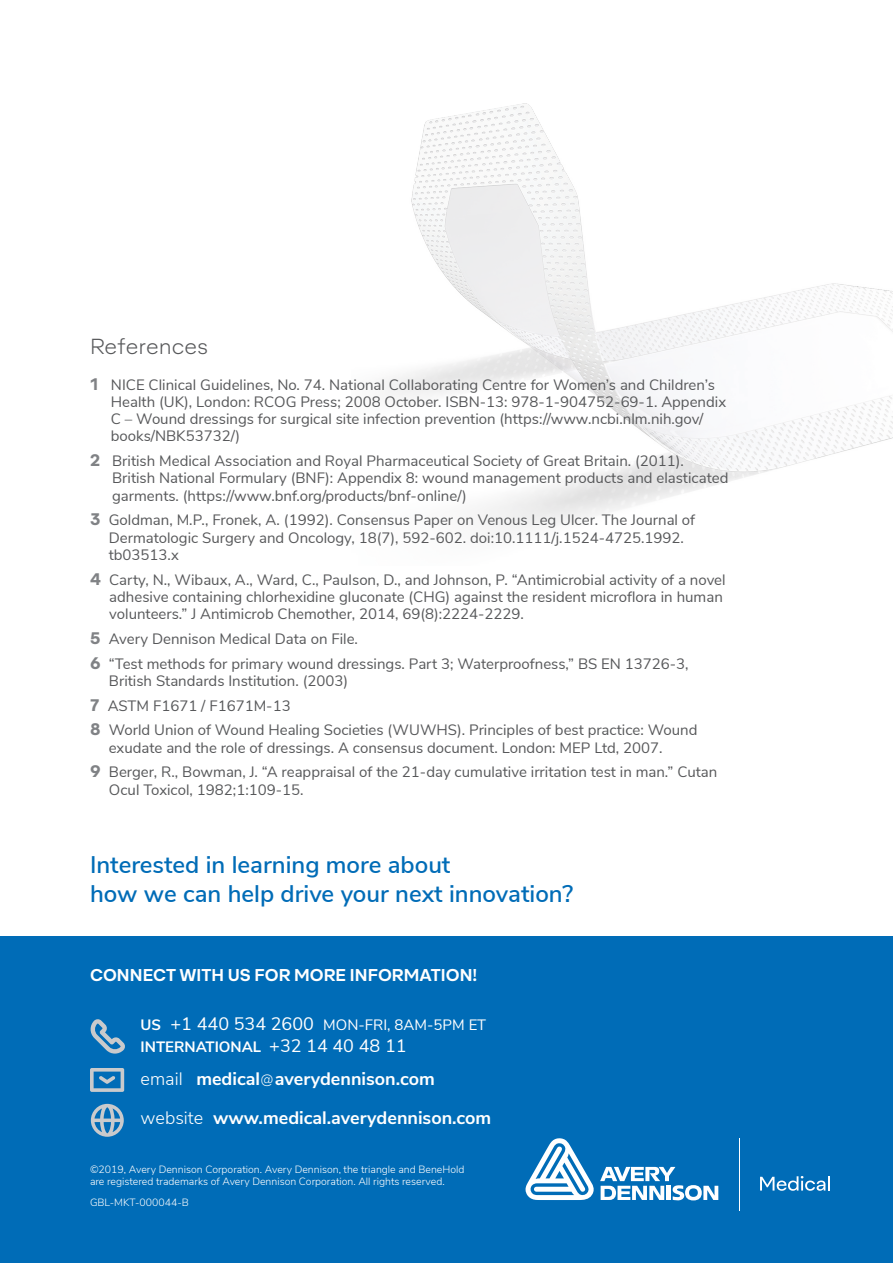
<style>
.page{position:relative;width:893px;height:1263px;background:#fff}
.page>*{position:absolute;margin:0;border:0;box-sizing:border-box;transform-origin:0 0}
.t1{font:600 24px/28.5px "Nunito Sans";color:#006cb7}
.t2{font:300 21px "Aktifo A";color:#57585a}
.t3{font:700 18px "Nunito Sans";color:#fff}
.t4{font:600 16.5px "Aktifo A";color:#fff}
.t5{font:15px/17.2px "Nunito Sans";color:#57585a}
.t6{font:15px "Nunito Sans";color:#fff}
.t7{font:700 15px "Nunito Sans";color:#fff}
.t8{font:300 10.5px/12px "Nunito Sans";color:#fff}
.s1{font-family:"Aktifo A";font-weight:700;font-size:16.5px;color:#808285}
.s2{font-weight:700}
.s3{font-size:18px}
.s4{font-weight:400;font-size:18px}
.s5{font-weight:300}
.s6{font-weight:300;font-size:13.5px}
</style>
<div class="page">
<img style="left:384px;top:103px;width:509px;height:428px">
<div style="left:0;top:936px;width:893px;height:327px;background:#006cb7"></div>
<hr style="left:739px;top:1138px;width:1px;height:73px;background:#fff">
<svg style="left:526px;top:1138px;width:68px;height:62px"></svg>
<svg style="left:600px;top:1167px;width:118px;height:33px"></svg>
<svg style="left:760px;top:1176px;width:70px;height:15px"></svg>
<svg style="left:90px;top:1019px;width:35px;height:34px"></svg>
<svg style="left:91px;top:1104px;width:33px;height:33px"></svg>
<svg style="left:90px;top:1068px;width:34px;height:24px"></svg>
<p class="t2" style="left:90px;top:334px;width:120px">References</p>
<p class="t5" style="left:111px;top:375px;width:617px;text-indent:-21px"><span class="s1">1</span> NICE Clinical Guidelines, No. 74. National Collaborating Centre for Women’s and Children’s Health (UK), London: RCOG Press; 2008 October. ISBN-13: 978-1-904752-69-1. Appendix C – Wound dressings for surgical site infection prevention (https://www.ncbi.nlm.nih.gov/ books/NBK53732/)</p>
<p class="t5" style="left:112px;top:451px;width:618px;text-indent:-22px"><span class="s1">2</span> British Medical Association and Royal Pharmaceutical Society of Great Britain. (2011).<br>British National Formulary (BNF): Appendix 8: wound management products and elasticated garments. (https://www.bnf.org/products/bnf-online/)</p>
<p class="t5" style="left:109px;top:511px;width:588px;text-indent:-19px"><span class="s1">3</span> Goldman, M.P., Fronek, A. (1992). Consensus Paper on Venous Leg Ulcer. The Journal of<br>Dermatologic Surgery and Oncology, 18(7), 592-602. doi:10.1111/j.1524-4725.1992. tb03513.x</p>
<p class="t5" style="left:109px;top:570px;width:618px;text-indent:-19px"><span class="s1">4</span> Carty, N., Wibaux, A., Ward, C., Paulson, D., and Johnson, P. “Antimicrobial activity of a novel adhesive containing chlorhexidine gluconate (CHG) against the resident microflora in human volunteers.” J Antimicrob Chemother, 2014, 69(8):2224-2229.</p>
<p class="t5" style="left:90px;top:629px;width:270px"><span class="s1">5</span> Avery Dennison Medical Data on File.</p>
<p class="t5" style="left:109px;top:654px;width:581px;text-indent:-19px"><span class="s1">6</span> “Test methods for primary wound dressings. Part 3; Waterproofness,” BS EN 13726-3,<br>British Standards Institution. (2003)</p>
<p class="t5" style="left:90px;top:696px;width:202px"><span class="s1">7</span> ASTM F1671 / F1671M-13</p>
<p class="t5" style="left:109px;top:721px;width:590px;text-indent:-19px"><span class="s1">8</span> World Union of Wound Healing Societies (WUWHS). Principles of best practice: Wound exudate and the role of dressings. A consensus document. London: MEP Ltd, 2007.</p>
<p class="t5" style="left:109px;top:763px;width:610px;text-indent:-19px"><span class="s1">9</span> Berger, R., Bowman, J. “A reappraisal of the 21-day cumulative irritation test in man.” Cutan<br>Ocul Toxicol, 1982;1:109-15.</p>
<p class="t1" style="left:90px;top:849px;width:485px">Interested in learning more about<br>how we can help drive your next innovation?</p>
<p class="t4" style="left:90px;top:964px;width:389px">CONNECT WITH US FOR MORE INFORMATION!</p>
<p class="t6" style="left:141px;top:1013px;width:347px"><span class="s2">US</span> <span class="s3">+1 440 534 2600</span> MON-FRI, 8AM-5PM ET</p>
<p class="t7" style="left:141px;top:1036px;width:267px">INTERNATIONAL <span class="s4">+32 14 40 48 11</span></p>
<p class="t3" style="left:141px;top:1065px;width:296px"><span class="s5">email</span> medical<span class="s6">@</span>averydennison.com</p>
<p class="t3" style="left:141px;top:1104px;width:352px"><span class="s5">website</span> www.medical.averydennison.com</p>
<p class="t8" style="left:90px;top:1163px;width:376px">©2019, Avery Dennison Corporation. Avery Dennison, the triangle and BeneHold are registered trademarks of Avery Dennison Corporation. All rights reserved.</p>
<p class="t8" style="left:90px;top:1196px;width:100px">GBL-MKT-000044-B</p>
</div>
